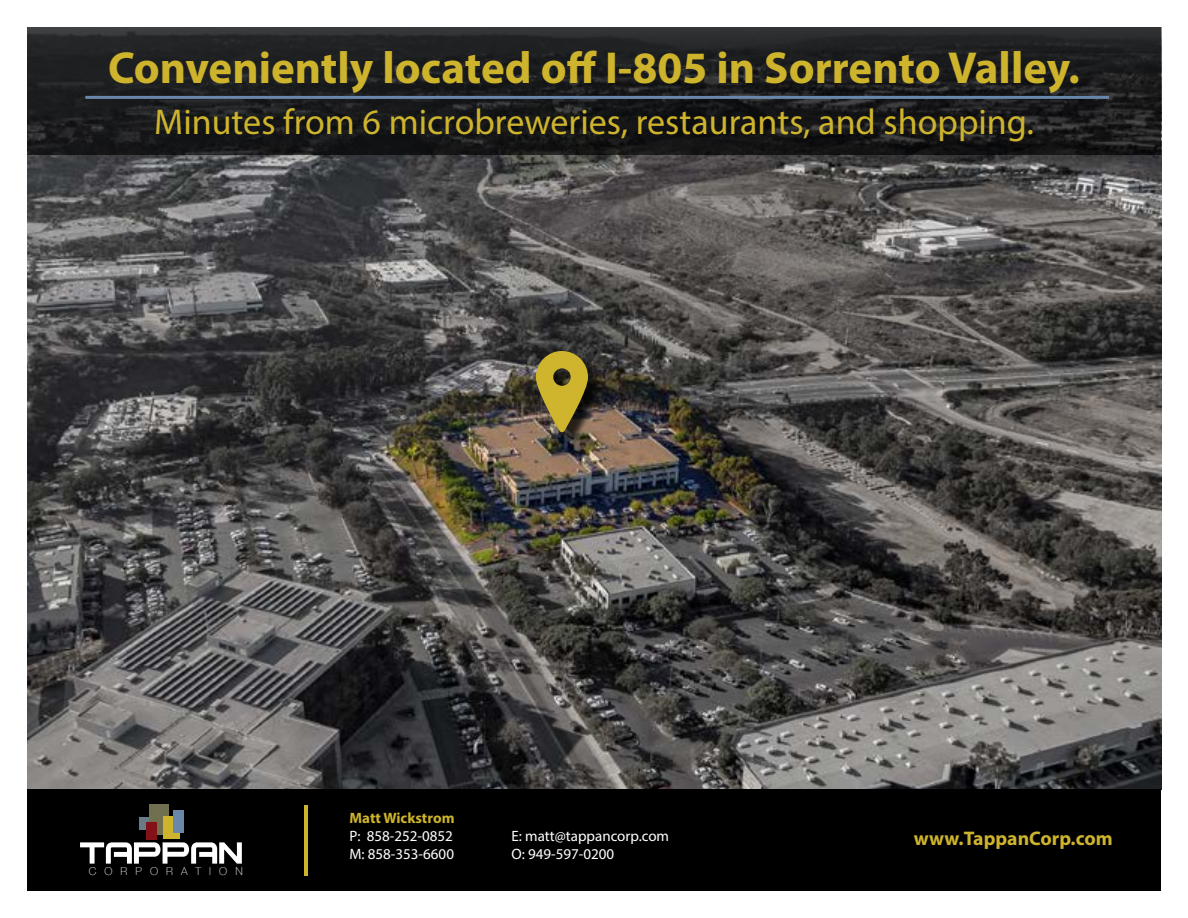
<style>
.page{position:relative;width:1188px;height:918px;background:#fff}
.page>*{position:absolute;margin:0;border:0;box-sizing:border-box;transform-origin:0 0}
.t1{font:700 45px "Myriad Pro";color:#ceb42d}
.t2{font:36px "Myriad Pro";color:#ceb42d}
.t3{font:700 19.65px "Myriad Pro";color:#ceb42d}
.t4{font:15px "Myriad Pro";color:#fff}
.t5{font:700 15px "Myriad Pro";color:#ceb42d}
.t6{font:100 10.8px "Helvetica Neue";letter-spacing:.74em;color:#fff}
</style>
<div class="page">
<img style="left:27px;top:154px;width:1134px;height:635px">
<div style="left:27px;top:789px;width:1134px;height:102px;background:#000"></div>
<svg style="left:80px;top:842px;width:162px;height:22px"></svg>
<div style="left:139px;top:817px;width:13px;height:13px;background:#687c87"></div>
<div style="left:149px;top:804px;width:20px;height:31px;background:#707050"></div>
<div style="left:163px;top:816px;width:17px;height:22px;background:#ceb42d"></div>
<div style="left:174px;top:811px;width:10px;height:22px;background:#6987a9"></div>
<div style="left:146px;top:822px;width:10px;height:18px;background:#831117"></div>
<hr style="left:304px;top:805px;width:4px;height:70px;background:#ceb42d">
<svg style="left:27px;top:27px;width:1134px;height:127px;background:#1c1d1f"></svg>
<div style="left:540px;top:355px;width:61px;height:90px;background:#000;opacity:.75"></div>
<svg style="left:536px;top:351px;width:52px;height:81px;background:#95832f"></svg>
<hr style="left:85px;top:96px;width:1024px;height:3px;background:#6987ab">
<h1 class="t1" style="left:108px;top:39px;width:973px">Conveniently located off I-805 in Sorrento Valley.</h1>
<h2 class="t2" style="left:154px;top:100px;width:881px">Minutes from 6 microbreweries, restaurants, and shopping.</h2>
<p class="t6" style="left:89px;top:863px;width:155px">CORPORATION</p>
<p class="t5" style="left:350px;top:808px;width:107px">Matt Wickstrom</p>
<p class="t4" style="left:350px;top:827px;width:105px">P: 858-252-0852</p>
<p class="t4" style="left:512px;top:827px;width:159px">E: matt@tappancorp.com</p>
<p class="t4" style="left:350px;top:845px;width:106px">M: 858-353-6600</p>
<p class="t4" style="left:512px;top:845px;width:104px">O: 949-597-0200</p>
<h3 class="t3" style="left:914px;top:825px;width:200px">www.TappanCorp.com</h3>
</div>
